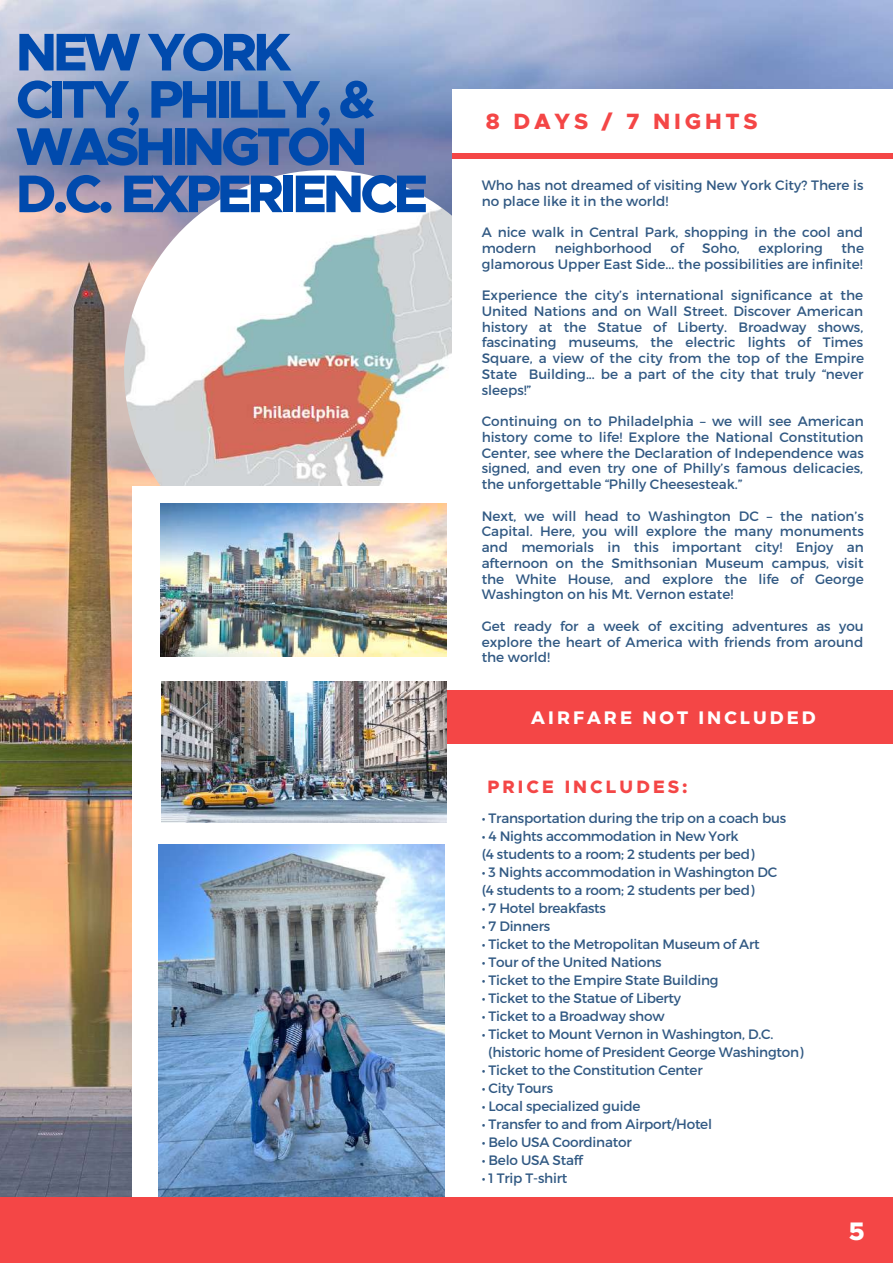
<style>
.page{position:relative;width:893px;height:1264px;background:#fff}
.page>*{position:absolute;margin:0;border:0;box-sizing:border-box;transform-origin:0 0}
.t1{font:800 53.25px/47.2px "Metropolis";letter-spacing:-.075em;color:#004aad}
.t2{font:800 25.5px "Metropolis";color:#fff}
.t3{font:800 22.2px "Metropolis";letter-spacing:.17em;color:#f44646}
.t4{font:700 18px "Montserrat";letter-spacing:.17em;color:#fff}
.t5{font:800 18px "Metropolis";letter-spacing:.17em;color:#f44646}
.t6{font:13.65px/15.8px "Montserrat";letter-spacing:-.015em;color:#315983}
</style>
<div class="page">
<img style="left:0;top:0;width:892px;height:1197px">
<img style="left:124px;top:170px;width:401px;height:401px;border-radius:50%">
<div style="left:132px;top:486px;width:332px;height:731px;background:#fff"></div>
<img style="left:159px;top:844px;width:285px;height:353px">
<div style="left:452px;top:89px;width:440px;height:1151px;background:#fff"></div>
<div style="left:0;top:1197px;width:892px;height:65px;background:#f44646"></div>
<div style="left:443px;top:690px;width:449px;height:54px;background:#f44646"></div>
<img style="left:161px;top:681px;width:286px;height:141px">
<img style="left:160px;top:503px;width:286px;height:153px">
<div style="left:452px;top:154px;width:440px;height:5px;background:#f44646"></div>
<h1 class="t1" style="left:16px;top:31px;width:413px">NEW YORK<br>CITY, PHILLY, &amp;<br>WASHINGTON<br>D.C. EXPERIENCE</h1>
<h3 class="t3" style="left:486px;top:111px;width:273px">8 DAYS / 7 NIGHTS</h3>
<p class="t6" style="left:481px;top:176px;width:383px">Who has not dreamed of visiting New York City? There is no place like it in the world!</p>
<p class="t6" style="left:481px;top:224px;width:383px">A nice walk in Central Park, shopping in the cool and modern</p>
<p class="t6" style="left:554px;top:239px;width:99px">neighborhood</p>
<p class="t6" style="left:670px;top:239px;width:15px">of</p>
<p class="t6" style="left:702px;top:239px;width:39px">Soho,</p>
<p class="t6" style="left:758px;top:239px;width:66px">exploring</p>
<p class="t6" style="left:481px;top:239px;width:384px;text-align:right">the<br>glamorous Upper East Side... the possibilities are infinite!</p>
<p class="t6" style="left:481px;top:287px;width:384px;text-align:justify">Experience the city’s international significance at the United Nations and on Wall Street. Discover American history at the Statue of Liberty. Broadway shows, fascinating museums, the electric lights of Times Square, a view of the city from the top of the Empire State Building... be a part of the city that truly “never sleeps!”</p>
<p class="t6" style="left:481px;top:412px;width:384px;text-align:justify">Continuing on to Philadelphia – we will see American history come to life! Explore the National Constitution Center, see where the Declaration of Independence was signed, and even try one of Philly’s famous delicacies, the unforgettable “Philly Cheesesteak.”</p>
<p class="t6" style="left:481px;top:507px;width:384px;text-align:justify">Next, we will head to Washington DC – the nation’s Capital. Here, you will explore the many monuments and memorials in this important city! Enjoy an afternoon on the Smithsonian Museum campus, visit the White House, and explore the life of George Washington on his Mt. Vernon estate!</p>
<p class="t6" style="left:481px;top:617px;width:383px;text-align:justify">Get ready for a week of exciting adventures as you explore the heart of America with friends from around the world!</p>
<h3 class="t4" style="left:531px;top:706px;width:286px">AIRFARE NOT INCLUDED</h3>
<h3 class="t5" style="left:487px;top:778px;width:202px">PRICE INCLUDES:</h3>
<p class="t6" style="left:481px;top:809px;width:306px">• Transportation during the trip on a coach bus</p>
<p class="t6" style="left:481px;top:826px;width:274px;line-height:18px">• 4 Nights accommodation in New York<br>(4 students to a room; 2 students per bed)</p>
<p class="t6" style="left:481px;top:862px;width:297px;line-height:18px">• 3 Nights accommodation in Washington DC (4 students to a room; 2 students per bed)</p>
<p class="t6" style="left:481px;top:899px;width:126px">• 7 Hotel breakfasts</p>
<p class="t6" style="left:481px;top:917px;width:70px">• 7 Dinners</p>
<p class="t6" style="left:481px;top:935px;width:279px">• Ticket to the Metropolitan Museum of Art</p>
<p class="t6" style="left:481px;top:953px;width:181px">• Tour of the United Nations</p>
<p class="t6" style="left:481px;top:971px;width:238px">• Ticket to the Empire State Building</p>
<p class="t6" style="left:481px;top:989px;width:201px">• Ticket to the Statue of Liberty</p>
<p class="t6" style="left:481px;top:1007px;width:184px">• Ticket to a Broadway show</p>
<p class="t6" style="left:488px;top:1024px;width:317px;line-height:18px;text-indent:-7px">• Ticket to Mount Vernon in Washington, D.C. (historic home of President George Washington)</p>
<p class="t6" style="left:481px;top:1061px;width:222px">• Ticket to the Constitution Center</p>
<p class="t6" style="left:481px;top:1079px;width:73px">• City Tours</p>
<p class="t6" style="left:481px;top:1097px;width:160px">• Local specialized guide</p>
<p class="t6" style="left:481px;top:1115px;width:232px">• Transfer to and from Airport/Hotel</p>
<p class="t6" style="left:481px;top:1133px;width:151px">• Belo USA Coordinator</p>
<p class="t6" style="left:481px;top:1151px;width:103px">• Belo USA Staff</p>
<p class="t6" style="left:481px;top:1169px;width:87px">• 1 Trip T-shirt</p>
<h2 class="t2" style="left:848px;top:1219px;width:17px">5</h2>
</div>
